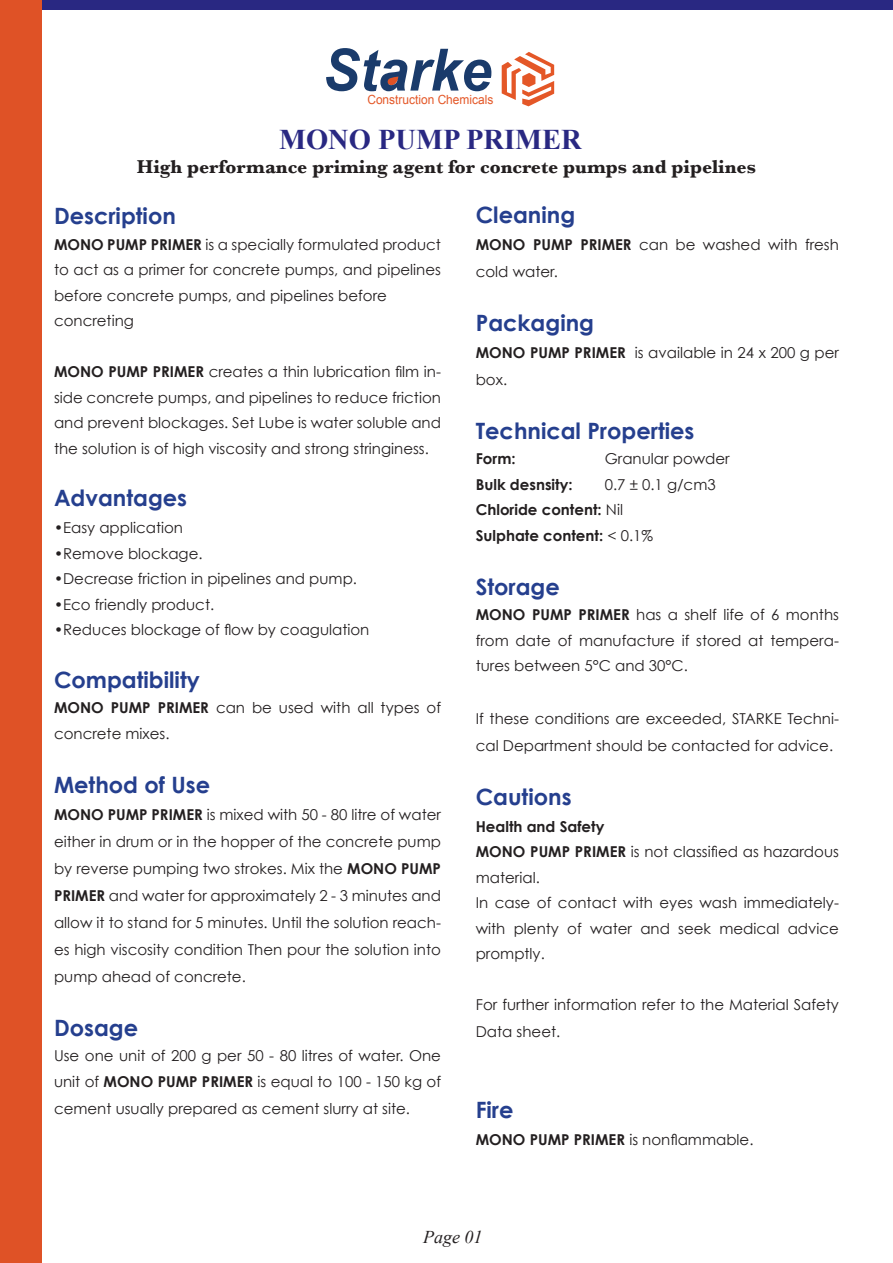
<style>
.page{position:relative;width:893px;height:1263px;background:#fff}
.page>*{position:absolute;margin:0;border:0;box-sizing:border-box;transform-origin:0 0}
.t1{font:italic 700 58.35px "Arial";color:#1a3b6b;scale:.95 1}
.t2{font:700 28.5px "Times New Roman";color:#292882}
.t3{font:700 22.5px "Century Gothic";color:#253f8e}
.t4{font:700 19.5px "Baskerville";color:#231f20}
.t5{font:italic 18px "Times New Roman";color:#231f20}
.t6{font:15px/25.5px "Century Gothic";color:#231f20}
.t7{font:700 15px/25.5px "Century Gothic";color:#231f20}
.t8{font:12.6px "Arial";color:#e45727;scale:.95 1}
.s1{font-weight:700}
.s2{font-weight:400}
</style>
<div class="page">
<div style="left:4px;top:0;width:889px;height:9px;background:#292882"></div>
<div style="left:0;top:0;width:41px;height:1263px;background:#df5226"></div>
<svg style="left:386px;top:76px;width:14px;height:10px"></svg>
<svg style="left:502px;top:52px;width:52px;height:54px"></svg>
<h1 class="t1" style="left:323px;top:31px;width:179px">Starke</h1>
<p class="t8" style="left:367px;top:91px;width:134px">Construction Chemicals</p>
<h2 class="t2" style="left:279px;top:120px;width:304px">MONO PUMP PRIMER</h2>
<h3 class="t4" style="left:137px;top:155px;width:621px">High performance priming agent for concrete pumps and pipelines</h3>
<h3 class="t3" style="left:54px;top:202px;width:123px">Description</h3>
<p class="t6" style="left:54px;top:231px;width:389px"><span class="s1">MONO PUMP PRIMER</span> is a specially formulated product to act as a primer for concrete pumps, and pipelines before concrete pumps, and pipelines before concreting</p>
<p class="t6" style="left:54px;top:359px;width:389px;text-align:justify"><span class="s1">MONO PUMP PRIMER</span> creates a thin lubrication film in&shy;side concrete pumps, and pipelines to reduce friction and prevent blockages. Set Lube is water soluble and the solution is of high viscosity and strong stringiness.</p>
<h3 class="t3" style="left:54px;top:484px;width:135px">Advantages</h3>
<p class="t6" style="left:54px;top:515px;width:131px">•Easy application</p>
<p class="t6" style="left:54px;top:540px;width:150px">•Remove blockage.</p>
<p class="t6" style="left:54px;top:566px;width:305px">•Decrease friction in pipelines and pump.</p>
<p class="t6" style="left:54px;top:591px;width:162px">•Eco friendly product.</p>
<p class="t6" style="left:54px;top:617px;width:317px">•Reduces blockage of flow by coagulation</p>
<h3 class="t3" style="left:54px;top:665px;width:147px">Compatibility</h3>
<p class="t6" style="left:54px;top:695px;width:389px"><span class="s1">MONO PUMP PRIMER</span> can be used with all types of concrete mixes.</p>
<h3 class="t3" style="left:54px;top:770px;width:158px">Method of Use</h3>
<p class="t6" style="left:54px;top:800px;width:389px;line-height:27px;text-align:justify"><span class="s1">MONO PUMP PRIMER</span> is mixed with 50 - 80 litre of water either in drum or in the hopper of the concrete pump by reverse pumping two strokes. Mix the <span class="s1">MONO PUMP PRIMER</span> and water for approximately 2 - 3 minutes and allow it to stand for 5 minutes. Until the solution reach&shy;es high viscosity condition Then pour the solution into pump ahead of concrete.</p>
<h3 class="t3" style="left:54px;top:1013px;width:86px">Dosage</h3>
<p class="t6" style="left:54px;top:1043px;width:389px">Use one unit of 200 g per 50 - 80 litres of water. One unit of <span class="s1">MONO PUMP PRIMER</span> is equal to 100 - 150 kg of</p>
<p class="t6" style="left:54px;top:1095px;width:358px">cement usually prepared as cement slurry at site.</p>
<h3 class="t3" style="left:476px;top:200px;width:101px">Cleaning</h3>
<p class="t6" style="left:476px;top:230px;width:365px;line-height:27px"><span class="s1">MONO PUMP PRIMER</span> can be washed with fresh cold water.</p>
<h3 class="t3" style="left:476px;top:308px;width:120px">Packaging</h3>
<p class="t6" style="left:476px;top:338px;width:365px;line-height:27px"><span class="s1">MONO PUMP PRIMER</span> is available in 24 x 200 g per box.</p>
<h3 class="t3" style="left:476px;top:416px;width:220px">Technical Properties</h3>
<p class="t7" style="left:476px;top:446px;width:41px">Form:</p>
<p class="t6" style="left:605px;top:446px;width:127px">Granular powder</p>
<p class="t7" style="left:476px;top:471px;width:98px">Bulk desnsity:</p>
<p class="t7" style="left:476px;top:471px;width:241px;text-indent:129px"><span class="s2">0.7 ± 0.1 g/cm3<br></span>Chloride content: <span class="s2">Nil<br></span>Sulphate content: <span class="s2">&lt; 0.1%</span></p>
<h3 class="t3" style="left:476px;top:572px;width:86px">Storage</h3>
<p class="t6" style="left:476px;top:602px;width:365px;text-align:justify"><span class="s1">MONO PUMP PRIMER</span> has a shelf life of 6 months from date of manufacture if stored at tempera&shy;tures between 5°C and 30°C.</p>
<p class="t6" style="left:476px;top:704px;width:365px;line-height:27px">If these conditions are exceeded, STARKE Techni&shy;cal Department should be contacted for advice.</p>
<h3 class="t3" style="left:476px;top:782px;width:97px">Cautions</h3>
<p class="t6" style="left:476px;top:813px;width:365px"><span class="s1">Health and Safety<br>MONO PUMP PRIMER</span> is not classified as hazardous material.<br>In case of contact with eyes wash immediately&shy;with plenty of water and seek medical advice promptly.</p>
<p class="t6" style="left:476px;top:991px;width:365px;line-height:27px">For further information refer to the Material Safety<br>Data sheet.</p>
<h3 class="t3" style="left:476px;top:1096px;width:39px">Fire</h3>
<p class="t6" style="left:476px;top:1127px;width:279px"><span class="s1">MONO PUMP PRIMER</span> is nonflammable.</p>
<p class="t5" style="left:423px;top:1225px;width:61px">Page 01</p>
</div>
